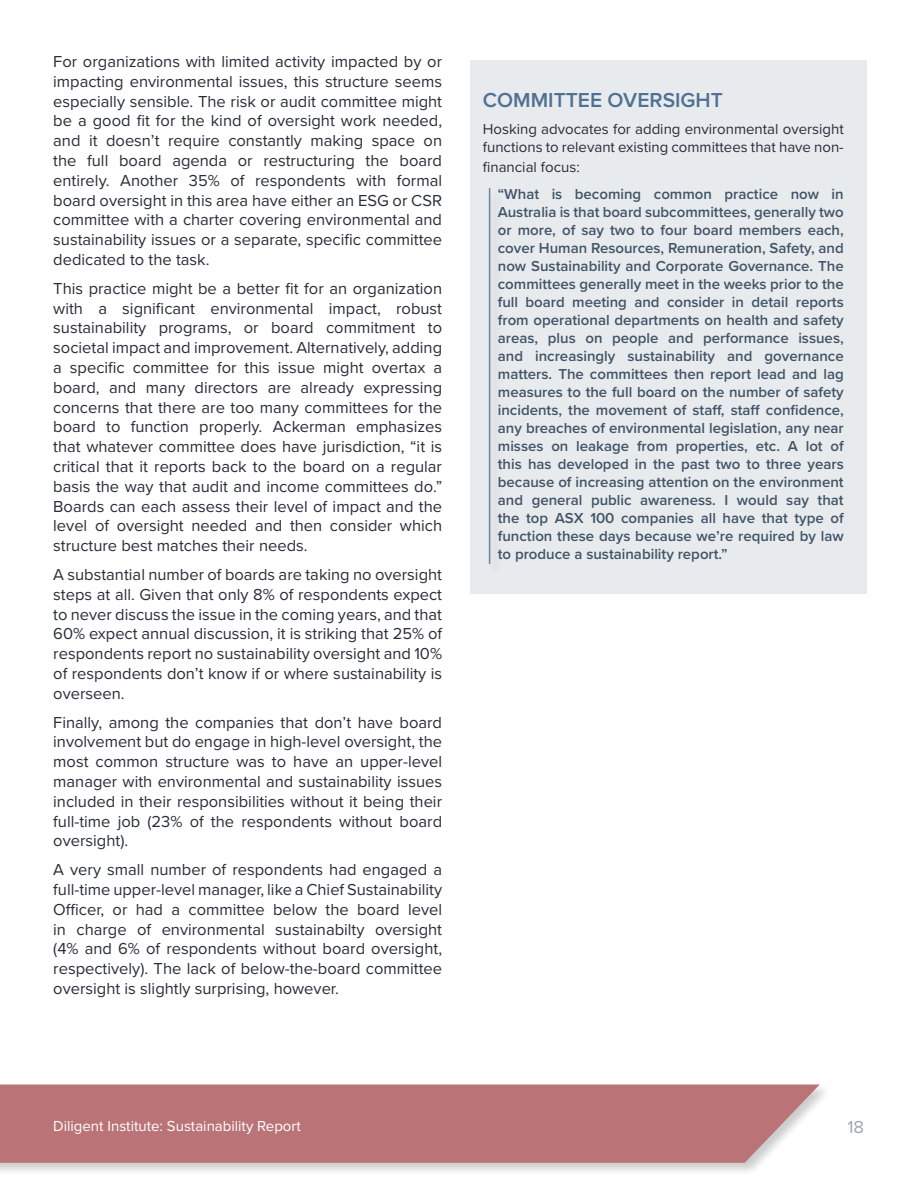
<style>
.page{position:relative;width:918px;height:1188px;background:#fff}
.page>*{position:absolute;margin:0;border:0;box-sizing:border-box;transform-origin:0 0}
.t1{font:600 21px "Proxima Nova";color:#507193}
.t2{font:18px "Proxima Nova";color:#9ba7b5}
.t3{font:16.5px/19.8px "Proxima Nova";color:#292d39;text-align:justify}
.t4{font:600 15px/18px "Proxima Nova";color:#425466;text-align:justify}
.t5{font:15px/18px "Proxima Nova";color:#292d39}
.t6{font:15px "Proxima Nova";color:#fff}
</style>
<div class="page">
<div style="left:0;top:1082px;width:833px;height:95px;background:#000;opacity:.24"></div>
<div style="left:0;top:1084px;width:820px;height:79px;background:#ba7477"></div>
<div style="left:470px;top:60px;width:396px;height:534px;background:#e5e8ec"></div>
<div style="left:486px;top:187px;width:18px;height:390px;background:#000;opacity:.24"></div>
<hr style="left:489px;top:188px;width:1px;height:376px;background:#507193">
<p class="t3" style="left:53px;top:51px;width:390px">For organizations with limited activity impacted by or impacting environmental issues, this structure seems especially sensible. The risk or audit committee might be a good fit for the kind of oversight work needed, and it doesn’t require constantly making space on the full board agenda or restructuring the board entirely. Another 35% of respondents with formal board oversight in this area have either an ESG or CSR committee with a charter covering environmental and sustainability issues or a separate, specific committee dedicated to the task.</p>
<p class="t3" style="left:53px;top:278px;width:390px">This practice might be a better fit for an organization with a significant environmental impact, robust sustainability programs, or board commitment to societal impact and improvement. Alternatively, adding a specific committee for this issue might overtax a board, and many directors are already expressing concerns that there are too many committees for the board to function properly. Ackerman emphasizes that whatever committee does have jurisdiction, “it is critical that it reports back to the board on a regular basis the way that audit and income committees do.” Boards can each assess their level of impact and the level of oversight needed and then consider which structure best matches their needs.</p>
<p class="t3" style="left:53px;top:564px;width:390px">A substantial number of boards are taking no oversight steps at all. Given that only 8% of respondents expect to never discuss the issue in the coming years, and that 60% expect annual discussion, it is striking that 25% of respondents report no sustainability oversight and 10% of respondents don’t know if or where sustainability is overseen.</p>
<p class="t3" style="left:53px;top:711px;width:390px">Finally, among the companies that don’t have board involvement but do engage in high-level oversight, the most common structure was to have an upper-level manager with environmental and sustainability issues included in their responsibilities without it being their full-time job (23% of the respondents without board oversight).</p>
<p class="t3" style="left:53px;top:859px;width:390px">A very small number of respondents had engaged a full-time upper-level manager, like a Chief Sustainability Officer, or had a committee below the board level in charge of environmental sustainabilty oversight (4% and 6% of respondents without board oversight, respectively). The lack of below-the-board committee oversight is slightly surprising, however.</p>
<p class="t1" style="left:483px;top:84px;width:242px">COMMITTEE OVERSIGHT</p>
<p class="t5" style="left:483px;top:119px;width:362px">Hosking advocates for adding environmental oversight functions to relevant existing committees that have non-</p>
<p class="t5" style="left:483px;top:157px;width:98px">financial focus:</p>
<p class="t4" style="left:498px;top:184px;width:347px">“What is becoming common practice now in Australia is that board subcommittees, generally two or more, of say two to four board members each, cover Human Resources, Remuneration, Safety, and now Sustainability and Corporate Governance. The committees generally meet in the weeks prior to the full board meeting and consider in detail reports from operational departments on health and safety areas, plus on people and performance issues, and increasingly sustainability and governance matters. The committees then report lead and lag measures to the full board on the number of safety incidents, the movement of staff, staff confidence, any breaches of environmental legislation, any near misses on leakage from properties, etc. A lot of this has developed in the past two to three years because of increasing attention on the environment and general public awareness. I would say that the top ASX 100 companies all have that type of function these days because we’re required by law to produce a sustainability report.”</p>
<p class="t6" style="left:53px;top:1114px;width:249px">Diligent Institute: Sustainability Report</p>
<p class="t2" style="left:847px;top:1113px;width:18px">18</p>
</div>
